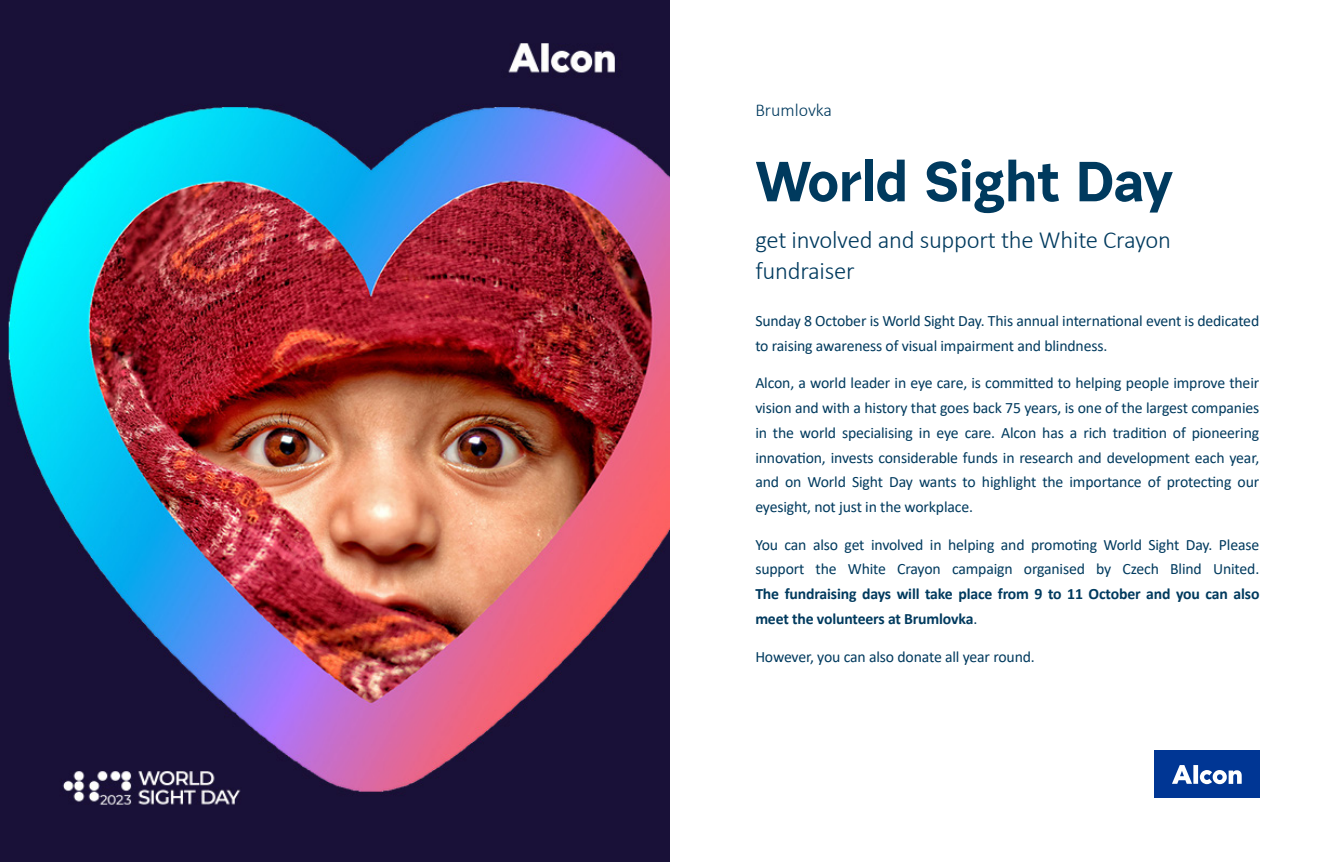
<style>
.page{position:relative;width:1340px;height:862px;background:#fff}
.page>*{position:absolute;margin:0;border:0;box-sizing:border-box;transform-origin:0 0}
.t1{font:700 56.25px "Urban Grotesk Re Bo";letter-spacing:-.01em;color:#003a5e}
.t2{font:300 24.75px/31.5px "Calibri";letter-spacing:-.01em;color:#003a5e}
.t3{font:300 18px "Calibri";color:#003a5e}
.t4{font:15.75px/24.8px "Calibri";letter-spacing:-.01em;color:#003a5e}
.t5{font:700 15.75px/24.8px "Calibri";letter-spacing:-.01em;color:#003a5e}
.s1{font-weight:400}
</style>
<div class="page">
<img style="left:0;top:0;width:670px;height:861px">
<div style="left:1154px;top:749px;width:105px;height:48px;background:#003694"></div>
<svg style="left:1172px;top:765px;width:69px;height:18px"></svg>
<p class="t3" style="left:755px;top:99px;width:78px">Brumlovka</p>
<h1 class="t1" style="left:755px;top:145px;width:419px">World Sight Day</h1>
<h2 class="t2" style="left:755px;top:223px;width:417px">get involved and support the White Crayon fundraiser</h2>
<p class="t4" style="left:755px;top:308px;width:505px">Sunday 8 October is World Sight Day. This annual international event is dedicated to raising awareness of visual impairment and blindness.</p>
<p class="t4" style="left:755px;top:370px;width:505px;text-align:justify">Alcon, a world leader in eye care, is committed to helping people improve their vision and with a history that goes back 75 years, is one of the largest companies in the world specialising in eye care. Alcon has a rich tradition of pioneering innovation, invests considerable funds in research and development each year, and on World Sight Day wants to highlight the importance of protecting our eyesight, not just in the workplace.</p>
<p class="t4" style="left:755px;top:531px;width:505px">You can also get involved in helping and promoting World Sight Day. Please support the White Crayon campaign organised by Czech Blind United.</p>
<p class="t5" style="left:755px;top:581px;width:505px">The fundraising days will take place from 9 to 11 October and you can also meet the volunteers at Brumlovka<span class="s1">.</span></p>
<p class="t4" style="left:755px;top:643px;width:281px">However, you can also donate all year round.</p>
</div>
